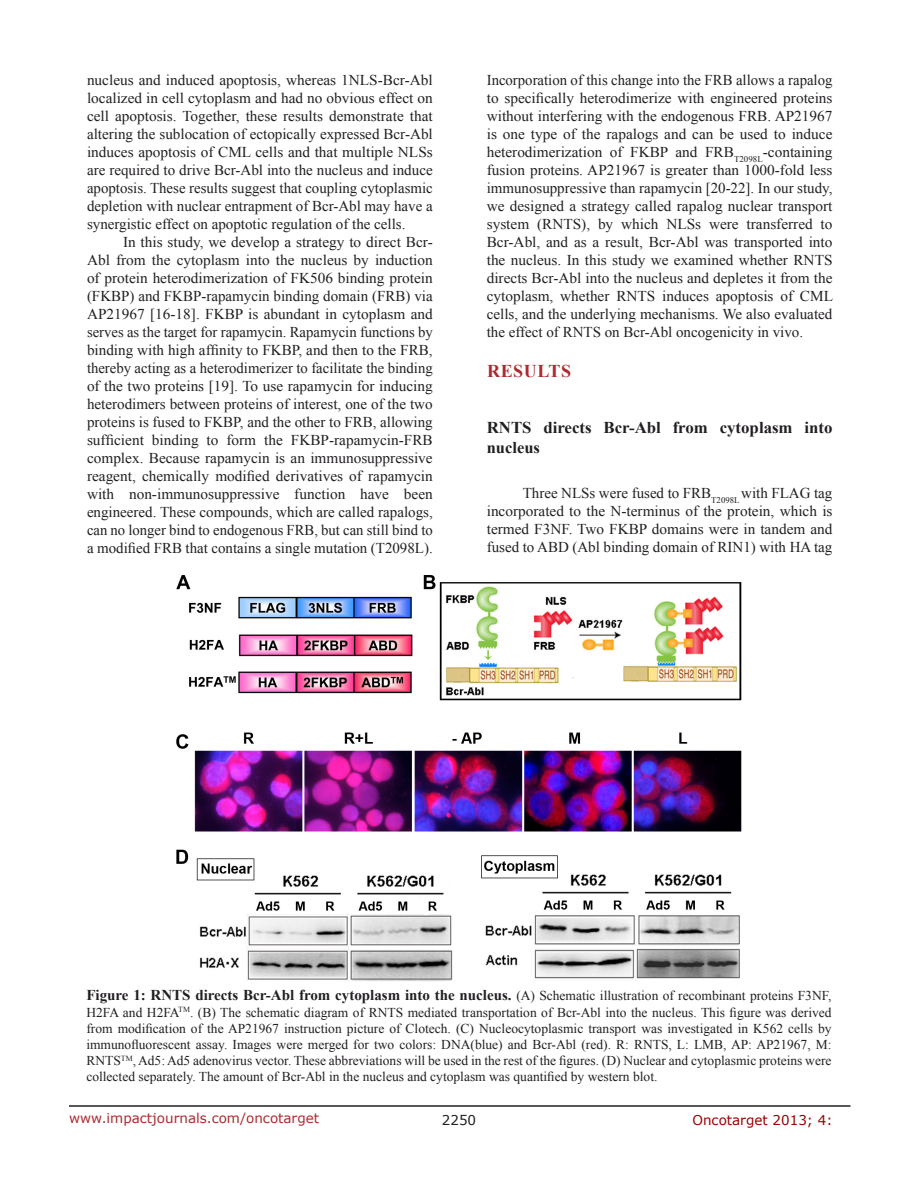
<style>
.page{position:relative;width:918px;height:1188px;background:#fff}
.page>*{position:absolute;margin:0;border:0;box-sizing:border-box;transform-origin:0 0}
.Heading{font:700 18px "Times New Roman";letter-spacing:.035em;color:#ac2b31}
.SubHeading{font:700 16.5px/19.8px "Times New Roman";color:#221f22}
.BodyText{font:15px/18px "Times New Roman";color:#221f22;text-align:justify}
.FigureText{font:700 15px "Times New Roman";color:#221f22}
.FigureText-2{font:13.5px/16.2px "Times New Roman";color:#221f22;text-align:justify}
.t1{font:13.5px "Verdana";color:#ac2b31}
.t2{font:13.5px "Verdana";color:#970000}
.t3{font:13.5px "Verdana";color:#221f22}
.s1{font-weight:400;font-size:13.5px}
</style>
<div class="page">
<hr style="left:69px;top:1105px;width:781px;height:2px;background:#231f20">
<img style="left:176px;top:575px;width:566px;height:406px">
<p class="BodyText" style="left:87px;top:71px;width:347px">nucleus and induced apoptosis, whereas 1NLS-Bcr-Abl localized in cell cytoplasm and had no obvious effect on cell apoptosis. Together, these results demonstrate that altering the sublocation of ectopically expressed Bcr-Abl induces apoptosis of CML cells and that multiple NLSs are required to drive Bcr-Abl into the nucleus and induce apoptosis. These results suggest that coupling cytoplasmic depletion with nuclear entrapment of Bcr-Abl may have a synergistic effect on apoptotic regulation of the cells.</p>
<p class="BodyText" style="left:87px;top:233px;width:347px;text-indent:36px">In this study, we develop a strategy to direct Bcr-Abl from the cytoplasm into the nucleus by induction of protein heterodimerization of FK506 binding protein (FKBP) and FKBP-rapamycin binding domain (FRB) via AP21967 [16-18]. FKBP is abundant in cytoplasm and serves as the target for rapamycin. Rapamycin functions by binding with high affinity to FKBP, and then to the FRB, thereby acting as a heterodimerizer to facilitate the binding of the two proteins [19]. To use rapamycin for inducing heterodimers between proteins of interest, one of the two proteins is fused to FKBP, and the other to FRB, allowing sufficient binding to form the FKBP-rapamycin-FRB complex. Because rapamycin is an immunosuppressive reagent, chemically modified derivatives of rapamycin with non-immunosuppressive function have been engineered. These compounds, which are called rapalogs, can no longer bind to endogenous FRB, but can still bind to a modified FRB that contains a single mutation (T2098L).</p>
<p class="BodyText" style="left:487px;top:71px;width:348px">Incorporation of this change into the FRB allows a rapalog to specifically heterodimerize with engineered proteins without interfering with the endogenous FRB. AP21967 is one type of the rapalogs and can be used to induce heterodimerization of FKBP and FRB<sub>T2098L</sub>-containing fusion proteins. AP21967 is greater than 1000-fold less immunosuppressive than rapamycin [20-22]. In our study, we designed a strategy called rapalog nuclear transport system (RNTS), by which NLSs were transferred to Bcr-Abl, and as a result, Bcr-Abl was transported into the nucleus. In this study we examined whether RNTS directs Bcr-Abl into the nucleus and depletes it from the cytoplasm, whether RNTS induces apoptosis of CML cells, and the underlying mechanisms. We also evaluated the effect of RNTS on Bcr-Abl oncogenicity in vivo.</p>
<p class="Heading" style="left:487px;top:358px;width:86px">RESULTS</p>
<p class="SubHeading" style="left:487px;top:417px;width:347px">RNTS directs Bcr-Abl from cytoplasm into nucleus</p>
<p class="BodyText" style="left:487px;top:483px;width:347px;text-indent:36px">Three NLSs were fused to FRB<sub>T2098L</sub> with FLAG tag incorporated to the N-terminus of the protein, which is termed F3NF. Two FKBP domains were in tandem and fused to ABD (Abl binding domain of RIN1) with HA tag</p>
<p class="FigureText" style="left:86px;top:985px;width:747px">Figure 1: RNTS directs Bcr-Abl from cytoplasm into the nucleus. <span class="s1">(A) Schematic illustration of recombinant proteins F3NF,</span></p>
<p class="FigureText-2" style="left:86px;top:1004px;width:747px">H2FA and H2FA<sup>TM</sup>. (B) The schematic diagram of RNTS mediated transportation of Bcr-Abl into the nucleus. This figure was derived from modification of the AP21967 instruction picture of Clotech. (C) Nucleocytoplasmic transport was investigated in K562 cells by immunofluorescent assay. Images were merged for two colors: DNA(blue) and Bcr-Abl (red). R: RNTS, L: LMB, AP: AP21967, M:<br>RNTS<sup>TM</sup>, Ad5: Ad5 adenovirus vector. These abbreviations will be used in the rest of the figures. (D) Nuclear and cytoplasmic proteins were collected separately. The amount of Bcr-Abl in the nucleus and cytoplasm was quantified by western blot.</p>
<p class="t1" style="left:69px;top:1109px;width:252px">www.impactjournals.com/oncotarget</p>
<p class="t3" style="left:442px;top:1111px;width:36px">2250</p>
<p class="t2" style="left:692px;top:1111px;width:142px">Oncotarget 2013; 4:</p>
</div>
